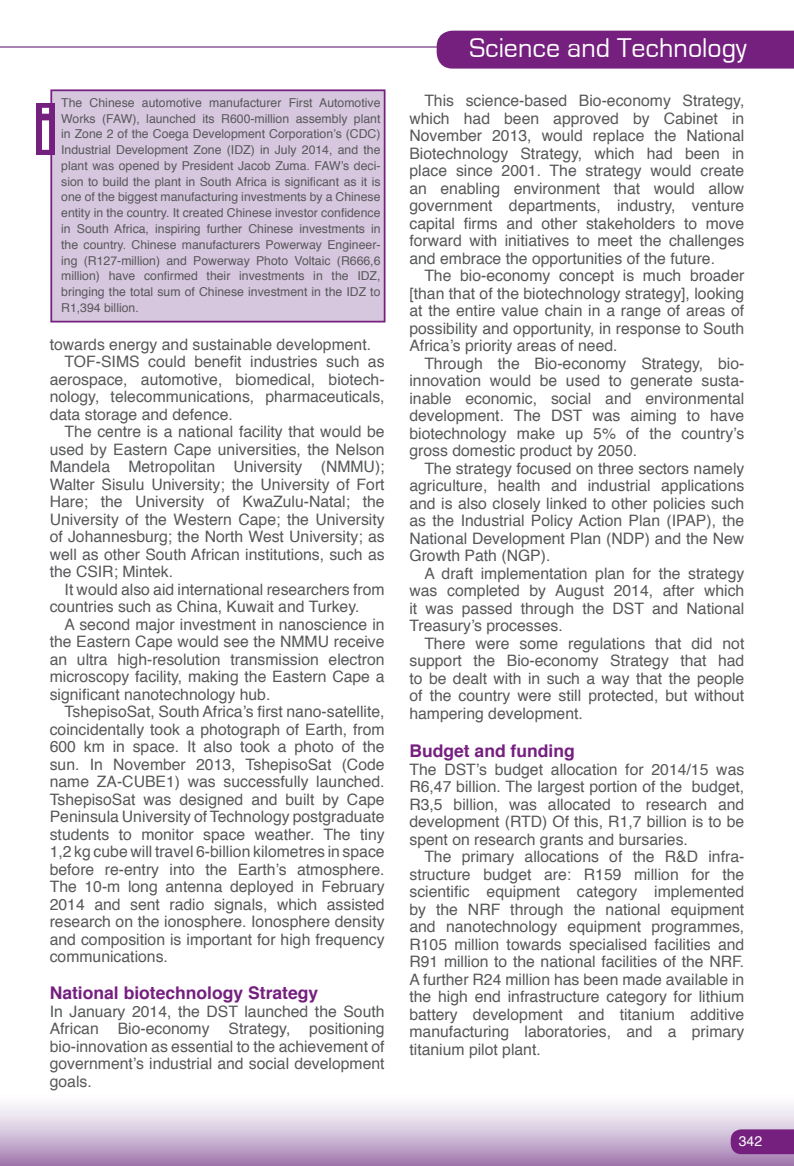
<style>
.page{position:relative;width:794px;height:1166px;background:#fff}
.page>*{position:absolute;margin:0;border:0;box-sizing:border-box;transform-origin:0 0}
.t1{font:700 63px "Eurostile";color:#fff}
.t2{font:28px "Eurostile";color:#fff}
.t3{font:700 17.5px "Helvetica";color:#751f7f}
.t4{font:15.75px/17.5px "Helvetica";color:#57585a;text-align:justify}
.t5{font:14px "Helvetica";color:#fff}
.t6{font:12.25px/15.8px "Helvetica";color:#57585a;text-align:justify}
</style>
<div class="page">
<hr style="left:0;top:46px;width:504px;height:2px;background:#a982b4">
<div style="left:437px;top:31px;width:357px;height:38px;background:#751f7f"></div>
<svg style="left:730px;top:1129px;width:64px;height:25px"></svg>
<div style="left:51px;top:90px;width:333px;height:232px;background:#d6c6de"></div>
<div style="left:50px;top:89px;width:335px;height:233px;border:2px solid #751f7f"></div>
<div style="left:36px;top:103px;width:19px;height:52px;background:#751f7f"></div>
<h1 class="t1" style="left:39px;top:95px;width:15px">i</h1>
<p class="t6" style="left:61px;top:95px;width:321px">The Chinese automotive manufacturer First Automotive Works (FAW), launched its R600-million assembly plant in Zone 2 of the Coega Development Corporation’s (CDC)<br>Industrial Development Zone (IDZ) in July 2014, and the plant was opened by President Jacob Zuma. FAW’s deci&shy;sion to build the plant in South Africa is significant as it is one of the biggest manufacturing investments by a Chinese entity in the country. It created Chinese investor confidence in South Africa, inspiring further Chinese investments in the country. Chinese manufacturers Powerway Engineer&shy;ing (R127-million) and Powerway Photo Voltaic (R666,6 million) have confirmed their investments in the IDZ, bringing the total sum of Chinese investment in the IDZ to R1,394 billion.</p>
<p class="t4" style="left:50px;top:336px;width:323px">towards energy and sustainable development.</p>
<p class="t4" style="left:65px;top:353px;width:321px">TOF-SIMS could benefit industries such as</p>
<p class="t4" style="left:50px;top:371px;width:336px">aerospace, automotive, biomedical, biotech-</p>
<p class="t4" style="left:50px;top:388px;width:336px">nology, telecommunications, pharmaceuticals,</p>
<p class="t4" style="left:50px;top:406px;width:184px">data storage and defence.</p>
<p class="t4" style="left:65px;top:423px;width:321px">The centre is a national facility that would be</p>
<p class="t4" style="left:50px;top:441px;width:336px">used by Eastern Cape universities, the Nelson</p>
<p class="t4" style="left:50px;top:458px;width:336px">Mandela Metropolitan University (NMMU);</p>
<p class="t4" style="left:50px;top:476px;width:336px">Walter Sisulu University; the University of Fort</p>
<p class="t4" style="left:50px;top:493px;width:336px">Hare; the University of KwaZulu-Natal; the</p>
<p class="t4" style="left:50px;top:511px;width:336px">University of the Western Cape; the University</p>
<p class="t4" style="left:50px;top:528px;width:336px">of Johannesburg; the North West University; as</p>
<p class="t4" style="left:50px;top:546px;width:336px">well as other South African institutions, such as</p>
<p class="t4" style="left:50px;top:563px;width:125px">the CSIR; Mintek.</p>
<p class="t4" style="left:65px;top:581px;width:321px">It would also aid international researchers from</p>
<p class="t4" style="left:50px;top:598px;width:311px">countries such as China, Kuwait and Turkey.</p>
<p class="t4" style="left:65px;top:616px;width:321px">A second major investment in nanoscience in</p>
<p class="t4" style="left:50px;top:633px;width:336px">the Eastern Cape would see the NMMU receive</p>
<p class="t4" style="left:50px;top:651px;width:336px">an ultra high-resolution transmission electron</p>
<p class="t4" style="left:50px;top:668px;width:336px">microscopy facility, making the Eastern Cape a</p>
<p class="t4" style="left:50px;top:686px;width:222px">significant nanotechnology hub.</p>
<p class="t4" style="left:65px;top:703px;width:321px">TshepisoSat, South Africa’s first nano-satellite,</p>
<p class="t4" style="left:50px;top:721px;width:336px">coincidentally took a photograph of Earth, from</p>
<p class="t4" style="left:50px;top:738px;width:336px">600 km in space. It also took a photo of the</p>
<p class="t4" style="left:50px;top:756px;width:336px">sun. In November 2013, TshepisoSat (Code</p>
<p class="t4" style="left:50px;top:773px;width:336px">name ZA-CUBE1) was successfully launched.</p>
<p class="t4" style="left:50px;top:791px;width:336px">TshepisoSat was designed and built by Cape</p>
<p class="t4" style="left:50px;top:808px;width:336px">Peninsula University of Technology postgraduate</p>
<p class="t4" style="left:50px;top:826px;width:336px">students to monitor space weather. The tiny</p>
<p class="t4" style="left:50px;top:843px;width:336px">1,2 kg cube will travel 6-billion kilometres in space</p>
<p class="t4" style="left:50px;top:861px;width:336px">before re-entry into the Earth’s atmosphere.</p>
<p class="t4" style="left:50px;top:878px;width:336px">The 10-m long antenna deployed in February</p>
<p class="t4" style="left:50px;top:896px;width:336px">2014 and sent radio signals, which assisted</p>
<p class="t4" style="left:50px;top:913px;width:336px">research on the ionosphere. Ionosphere density</p>
<p class="t4" style="left:50px;top:931px;width:336px">and composition is important for high frequency</p>
<p class="t4" style="left:50px;top:948px;width:120px">communications.</p>
<p class="t3" style="left:50px;top:979px;width:270px">National biotechnology Strategy</p>
<p class="t4" style="left:50px;top:1002px;width:336px">In January 2014, the DST launched the South African Bio-economy Strategy, positioning bio-innovation as essential to the achievement of government’s industrial and social development goals.</p>
<h2 class="t2" style="left:469px;top:33px;width:279px">Science and Technology</h2>
<h2 class="t2" style="left:532px;top:36px;width:194px">Arts and Culture</h2>
<p class="t4" style="left:409px;top:92px;width:336px;text-indent:15px">This science-based Bio-economy Strategy, which had been approved by Cabinet in November 2013, would replace the National Biotechnology Strategy, which had been in place since 2001. The strategy would create an enabling environment that would allow government departments, industry, venture capital firms and other stakeholders to move forward with initiatives to meet the challenges and embrace the opportunities of the future.</p>
<p class="t4" style="left:409px;top:267px;width:336px;text-indent:15px">The bio-economy concept is much broader [than that of the biotechnology strategy], looking at the entire value chain in a range of areas of possibility and opportunity, in response to South Africa’s priority areas of need.</p>
<p class="t4" style="left:409px;top:355px;width:336px;text-indent:15px">Through the Bio-economy Strategy, bio&shy;innovation would be used to generate susta&shy;inable economic, social and environmental development. The DST was aiming to have biotechnology make up 5% of the country’s gross domestic product by 2050.</p>
<p class="t4" style="left:409px;top:460px;width:336px;text-indent:15px">The strategy focused on three sectors namely agriculture, health and industrial applications and is also closely linked to other policies such as the Industrial Policy Action Plan (IPAP), the National Development Plan (NDP) and the New Growth Path (NGP).</p>
<p class="t4" style="left:409px;top:565px;width:336px;text-indent:15px">A draft implementation plan for the strategy was completed by August 2014, after which it was passed through the DST and National Treasury’s processes.</p>
<p class="t4" style="left:409px;top:635px;width:336px;text-indent:15px">There were some regulations that did not support the Bio-economy Strategy that had to be dealt with in such a way that the people of the country were still protected, but without hampering development.</p>
<p class="t3" style="left:409px;top:737px;width:167px">Budget and funding</p>
<p class="t4" style="left:409px;top:761px;width:336px">The DST’s budget allocation for 2014/15 was R6,47 billion. The largest portion of the budget, R3,5 billion, was allocated to research and development (RTD) Of this, R1,7 billion is to be spent on research grants and bursaries.</p>
<p class="t4" style="left:409px;top:848px;width:336px;text-indent:15px">The primary allocations of the R&amp;D infra&shy;structure budget are: R159 million for the scientific equipment category implemented by the NRF through the national equipment and nanotechnology equipment programmes, R105 million towards specialised facilities and R91 million to the national facilities of the NRF.<br>A further R24 million has been made available in the high end infrastructure category for lithium battery development and titanium additive manufacturing laboratories, and a primary titanium pilot plant.</p>
<p class="t5" style="left:738px;top:1130px;width:25px">342</p>
</div>
